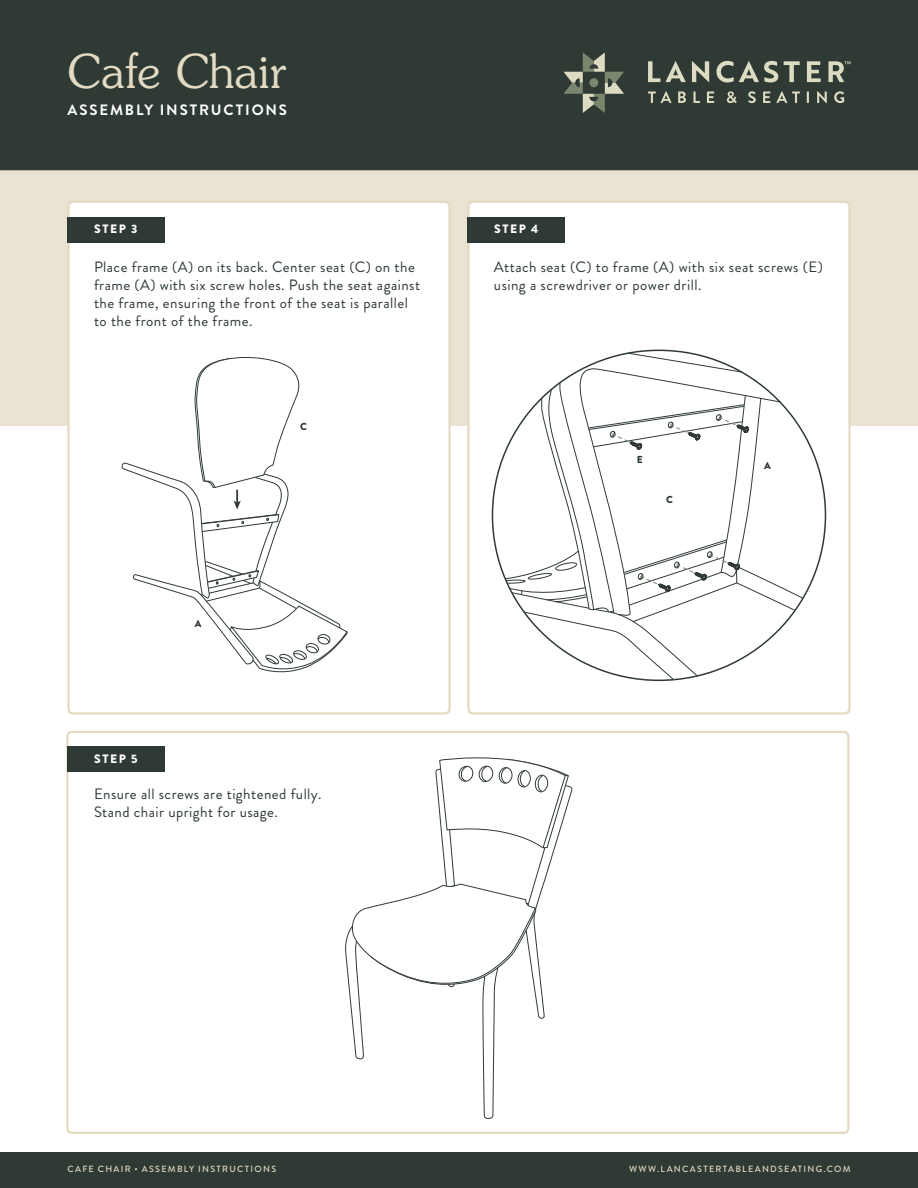
<style>
.page{position:relative;width:918px;height:1188px;background:#fff}
.page>*{position:absolute;margin:0;border:0;box-sizing:border-box;transform-origin:0 0}
.t1{font:300 46.5px "Souvenir";color:#e3dac3}
.t2{font:15px/18px "Brandon Grotesque";letter-spacing:.03em;color:#2e3a33}
.t3{font:700 15px "Brandon Grotesque";letter-spacing:.125em;color:#fff}
.t4{font:900 12.15px "Brandon Grotesque";letter-spacing:.135em;color:#fff}
.t5{font:900 10.05px "Brandon Grotesque";color:#2e3a33}
.t6{font:500 9px "Brandon Grotesque";letter-spacing:.14em;color:#e3dac3}
</style>
<div class="page">
<div style="left:0;top:0;width:918px;height:171px;background:#2e3a33"></div>
<div style="left:0;top:171px;width:918px;height:255px;background:#eae3d2"></div>
<div style="left:0;top:1152px;width:918px;height:36px;background:#2e3a33"></div>
<div style="left:68px;top:202px;width:382px;height:511px;background:#fff;border-radius:5px"></div>
<div style="left:67px;top:201px;width:384px;height:514px;border:2px solid #e3dac3;border-radius:5px"></div>
<div style="left:468px;top:202px;width:382px;height:511px;background:#fff;border-radius:5px"></div>
<div style="left:467px;top:201px;width:384px;height:514px;border:2px solid #e3dac3;border-radius:5px"></div>
<div style="left:66px;top:731px;width:784px;height:403px;border:2px solid #e3dac3;border-radius:5px"></div>
<div style="left:67px;top:217px;width:98px;height:26px;background:#2e3a33"></div>
<div style="left:467px;top:217px;width:98px;height:26px;background:#2e3a33"></div>
<div style="left:67px;top:746px;width:98px;height:26px;background:#2e3a33"></div>
<svg style="left:648px;top:61px;width:38px;height:21px"></svg>
<svg style="left:692px;top:61px;width:17px;height:21px"></svg>
<svg style="left:716px;top:61px;width:62px;height:21px"></svg>
<svg style="left:784px;top:61px;width:16px;height:21px"></svg>
<svg style="left:807px;top:61px;width:14px;height:21px"></svg>
<svg style="left:648px;top:91px;width:24px;height:12px"></svg>
<svg style="left:678px;top:92px;width:8px;height:11px"></svg>
<svg style="left:693px;top:92px;width:7px;height:11px"></svg>
<svg style="left:707px;top:92px;width:7px;height:11px"></svg>
<svg style="left:727px;top:91px;width:10px;height:12px"></svg>
<svg style="left:748px;top:91px;width:8px;height:12px"></svg>
<svg style="left:763px;top:92px;width:7px;height:11px"></svg>
<svg style="left:776px;top:91px;width:24px;height:12px"></svg>
<svg style="left:807px;top:92px;width:2px;height:11px"></svg>
<svg style="left:817px;top:91px;width:10px;height:12px"></svg>
<svg style="left:834px;top:91px;width:10px;height:12px"></svg>
<svg style="left:828px;top:61px;width:23px;height:21px"></svg>
<svg style="left:564px;top:52px;width:60px;height:61px"></svg>
<svg style="left:122px;top:357px;width:225px;height:316px"></svg>
<svg style="left:492px;top:350px;width:333px;height:330px"></svg>
<svg style="left:345px;top:757px;width:227px;height:362px"></svg>
<p class="t1" style="left:67px;top:43px;width:221px">Cafe Chair</p>
<p class="t3" style="left:67px;top:99px;width:221px">ASSEMBLY INSTRUCTIONS</p>
<p class="t4" style="left:94px;top:221px;width:45px">STEP 3</p>
<p class="t2" style="left:94px;top:258px;width:328px">Place frame (A) on its back. Center seat (C) on the frame (A) with six screw holes. Push the seat against the frame, ensuring the front of the seat is parallel to the front of the frame.</p>
<p class="t5" style="left:195px;top:616px;width:8px">A</p>
<p class="t5" style="left:300px;top:419px;width:8px">C</p>
<p class="t4" style="left:94px;top:750px;width:45px">STEP 5</p>
<p class="t2" style="left:94px;top:785px;width:229px">Ensure all screws are tightened fully.<br>Stand chair upright for usage.</p>
<p class="t4" style="left:494px;top:221px;width:46px">STEP 4</p>
<p class="t2" style="left:494px;top:258px;width:330px">Attach seat (C) to frame (A) with six seat screws (E) using a screwdriver or power drill.</p>
<p class="t5" style="left:637px;top:452px;width:7px">E</p>
<p class="t5" style="left:666px;top:493px;width:8px">C</p>
<p class="t5" style="left:764px;top:458px;width:8px">A</p>
<p class="t6" style="left:67px;top:1162px;width:210px">CAFE CHAIR • ASSEMBLY INSTRUCTIONS</p>
<p class="t6" style="left:629px;top:1162px;width:223px">WWW.LANCASTERTABLEANDSEATING.COM</p>
</div>
